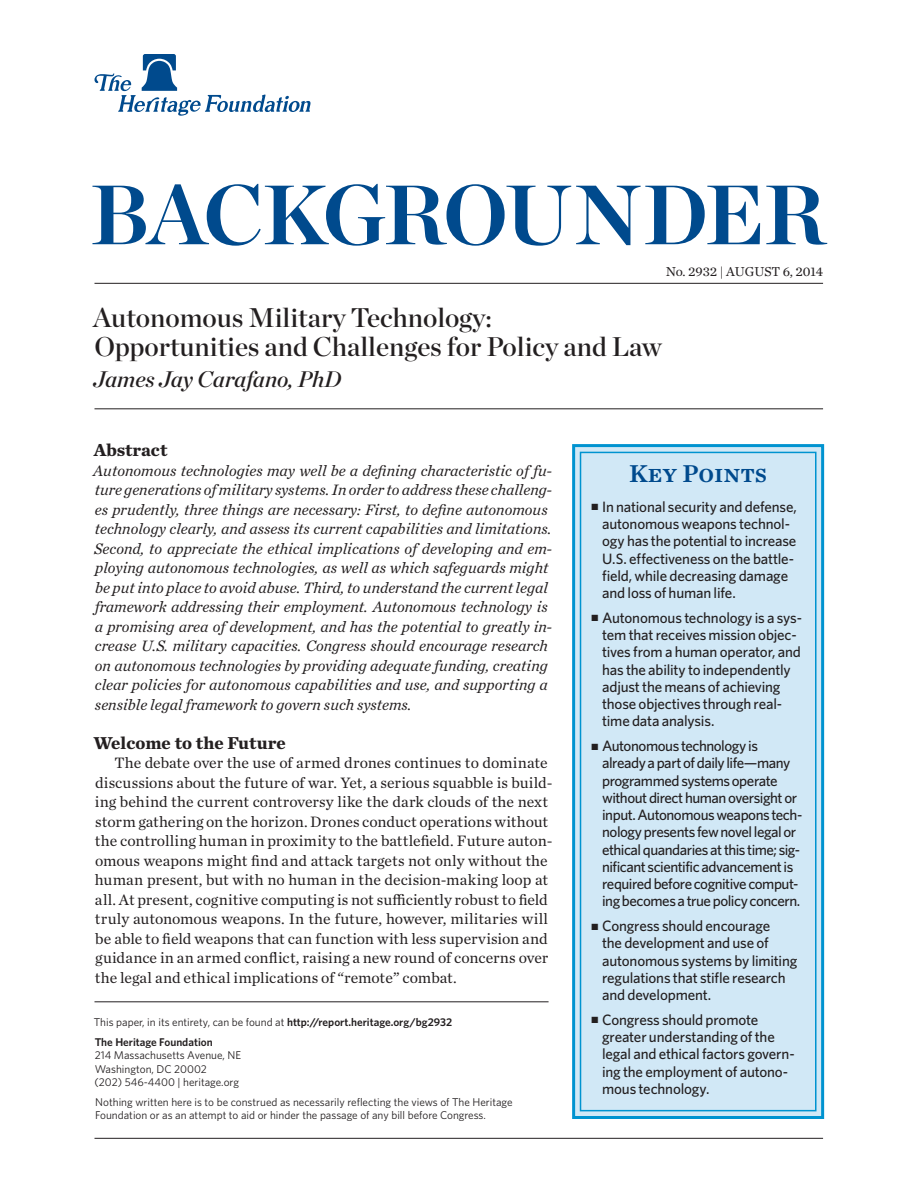
<style>
.page{position:relative;width:918px;height:1188px;background:#fff}
.page>*{position:absolute;margin:0;border:0;box-sizing:border-box;transform-origin:0 0}
.t1{font:84px "Chronicle Display Bold SC800";letter-spacing:-.025em;color:#004a8d}
.t2{font:27px/28.5px "Chronicle Display Semi";color:#231f20}
.t3{font:25.5px "Chronicle Text G1 Semi";color:#004a8d}
.Byline{font:italic 22.5px "Chronicle Display Semi";color:#231f20}
.Main_Header{font:700 18px "Chronicle Text G1";color:#231f20}
.Abstract{font:italic 15.75px/19.5px "Chronicle Text G1";color:#231f20}
.Body_Text{font:15.75px/19.5px "Chronicle Text G1";letter-spacing:-.005em;color:#231f20}
.t4{font:500 15px/17.2px "Whitney";letter-spacing:-.015em;color:#231f20}
.Dateline{font:13.5px "Chronicle Text G1";color:#231f20}
.Disclaimer{font:11.25px/13.5px "Whitney";color:#231f20}
.First_Line{font:11.25px "Whitney";color:#231f20}
.THF_Address_Block{font:11.25px "Whitney";color:#231f20}
.THF_Address_Block-2{font:600 11.25px "Whitney";color:#231f20}
.s1{font-weight:600}
</style>
<div class="page">
<svg style="left:94px;top:54px;width:217px;height:62px"></svg>
<div style="left:572px;top:444px;width:252px;height:675px;background:#d1e8f6;border:3px solid #0093d0"></div>
<div style="left:580px;top:452px;width:237px;height:659px;border:2px solid #0093d0"></div>
<hr style="left:94px;top:1138px;width:729px;height:1px;background:#231f20">
<hr style="left:94px;top:283px;width:729px;height:1px;background:#231f20">
<hr style="left:94px;top:409px;width:729px;height:1px;background:#231f20">
<hr style="left:94px;top:1002px;width:455px;height:1px;background:#231f20">
<h1 class="t1" style="left:90px;top:147px;width:737px">BACKGROUNDER</h1>
<p class="Dateline" style="left:666px;top:262px;width:159px">No. 2932 | August 6, 2014</p>
<p class="t2" style="left:93px;top:301px;width:570px">Autonomous Military Technology:<br>Opportunities and Challenges for Policy and Law</p>
<p class="Byline" style="left:93px;top:361px;width:250px">James Jay Carafano, PhD</p>
<p class="Main_Header" style="left:94px;top:435px;width:75px">Abstract</p>
<p class="Abstract" style="left:93px;top:460px;width:461px">Autonomous technologies may well be a defining characteristic of fu&shy;ture generations of military systems. In order to address these challeng&shy;es prudently, three things are necessary: First, to define autonomous technology clearly, and assess its current capabilities and limitations.<br>Second, to appreciate the ethical implications of developing and em&shy;ploying autonomous technologies, as well as which safeguards might be put into place to avoid abuse. Third, to understand the current legal framework addressing their employment. Autonomous technology is a promising area of development, and has the potential to greatly in&shy;crease U.S. military capacities. Congress should encourage research on autonomous technologies by providing adequate funding, creating clear policies for autonomous capabilities and use, and supporting a sensible legal framework to govern such systems.</p>
<p class="Main_Header" style="left:93px;top:728px;width:194px">Welcome to the Future</p>
<p class="Body_Text" style="left:95px;top:752px;width:459px;text-indent:20px">The debate over the use of armed drones continues to dominate discussions about the future of war. Yet, a serious squabble is build&shy;ing behind the current controversy like the dark clouds of the next storm gathering on the horizon. Drones conduct operations without the controlling human in proximity to the battlefield. Future auton&shy;omous weapons might find and attack targets not only without the human present, but with no human in the decision-making loop at all. At present, cognitive computing is not sufficiently robust to field truly autonomous weapons. In the future, however, militaries will be able to field weapons that can function with less supervision and guidance in an armed conflict, raising a new round of concerns over the legal and ethical implications of “remote” combat.</p>
<p class="First_Line" style="left:94px;top:1015px;width:360px">This paper, in its entirety, can be found at <span class="s1">http://report.heritage.org/bg2932</span></p>
<p class="THF_Address_Block-2" style="left:95px;top:1034px;width:120px">The Heritage Foundation</p>
<p class="THF_Address_Block" style="left:95px;top:1048px;width:148px">214 Massachusetts Avenue, NE</p>
<p class="THF_Address_Block" style="left:95px;top:1061px;width:114px">Washington, DC 20002</p>
<p class="THF_Address_Block" style="left:94px;top:1075px;width:146px">(202) 546-4400 | heritage.org</p>
<p class="Disclaimer" style="left:95px;top:1095px;width:419px">Nothing written here is to be construed as necessarily reflecting the views of The Heritage<br>Foundation or as an attempt to aid or hinder the passage of any bill before Congress.</p>
<h3 class="t3" style="left:629px;top:454px;width:139px">Key Points</h3>
<p class="t4" style="left:602px;top:498px;width:196px;text-indent:-10px">■ In national security and defense, autonomous weapons technol&shy;ogy has the potential to increase<br>U.S. effectiveness on the battle&shy;field, while decreasing damage and loss of human life.</p>
<p class="t4" style="left:602px;top:609px;width:201px;text-indent:-10px">■ Autonomous technology is a sys&shy;tem that receives mission objec&shy;tives from a human operator, and has the ability to independently adjust the means of achieving those objectives through real&shy;time data analysis.</p>
<p class="t4" style="left:602px;top:737px;width:202px;text-indent:-10px">■ Autonomous technology is already a part of daily life—many programmed systems operate without direct human oversight or input. Autonomous weapons tech&shy;nology presents few novel legal or ethical quandaries at this time; sig&shy;nificant scientific advancement is required before cognitive comput&shy;ing becomes a true policy concern.</p>
<p class="t4" style="left:602px;top:917px;width:197px;text-indent:-10px">■ Congress should encourage<br>the development and use of autonomous systems by limiting regulations that stifle research and development.</p>
<p class="t4" style="left:602px;top:1011px;width:194px;text-indent:-10px">■ Congress should promote greater understanding of the legal and ethical factors govern&shy;ing the employment of autono&shy;mous technology.</p>
</div>
